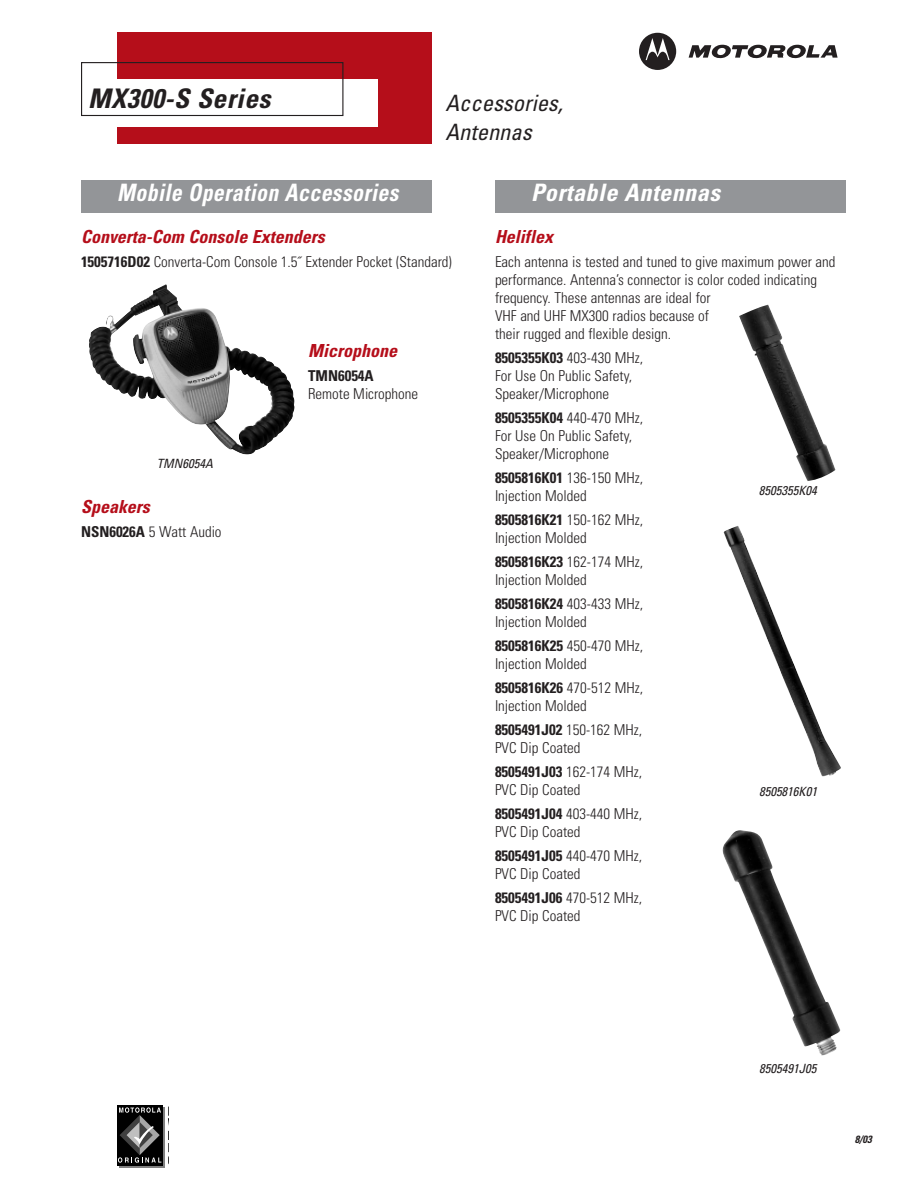
<style>
.page{position:relative;width:918px;height:1188px;background:#fff}
.page>*{position:absolute;margin:0;border:0;box-sizing:border-box;transform-origin:0 0}
.t1{font:italic 700 condensed 27px "Univers";letter-spacing:.02em;color:#231f20}
.t2{font:italic 700 condensed 24px "Univers";letter-spacing:.02em;color:#fff;scale:.9 1}
.t3{font:italic 700 condensed 24px "Univers";letter-spacing:.02em;color:#fff}
.t4{font:italic condensed 22.5px/28.5px "Univers";color:#231f20}
.t5{font:italic 700 condensed 18px "Univers";color:#b50e1a}
.t6{font:300 condensed 15px/18px "Univers";color:#231f20}
.t7{font:700 condensed 15px "Univers";color:#231f20}
.t8{font:italic condensed 12.75px "Univers";color:#231f20}
.t9{font:italic 700 condensed 10.5px "Univers";color:#231f20}
.s1{font-weight:700}
</style>
<div class="page">
<svg style="left:119px;top:1107px;width:46px;height:61px"></svg>
<div style="left:117px;top:1105px;width:45px;height:60px;background:#000"></div>
<svg style="left:118px;top:1107px;width:43px;height:56px"></svg>
<div style="left:117px;top:33px;width:315px;height:111px;background:#b50e1a"></div>
<svg style="left:639px;top:33px;width:37px;height:37px"></svg>
<svg style="left:689px;top:45px;width:149px;height:14px"></svg>
<div style="left:81px;top:79px;width:297px;height:48px;background:#fff"></div>
<div style="left:81px;top:62px;width:262px;height:54px;border:1px solid #231f20"></div>
<div style="left:81px;top:180px;width:351px;height:33px;background:#939598"></div>
<div style="left:495px;top:180px;width:351px;height:33px;background:#939598"></div>
<img style="left:89px;top:284px;width:206px;height:171px">
<img style="left:739px;top:305px;width:97px;height:176px">
<img style="left:724px;top:526px;width:117px;height:250px">
<img style="left:723px;top:830px;width:117px;height:225px">
<h1 class="t1" style="left:88px;top:89px;width:184px">MX300-S Series</h1>
<h3 class="t4" style="left:446px;top:91px;width:119px">Accessories,<br>Antennas</h3>
<h2 class="t2" style="left:117px;top:184px;width:314px">Mobile Operation Accessories</h2>
<p class="t5" style="left:81px;top:230px;width:245px">Converta-Com Console Extenders</p>
<p class="t6" style="left:81px;top:254px;width:372px"><span class="s1">1505716D02</span> Converta-Com Console 1.5˝ Extender Pocket (Standard)</p>
<p class="t8" style="left:157px;top:458px;width:57px">TMN6054A</p>
<p class="t5" style="left:81px;top:500px;width:70px">Speakers</p>
<p class="t6" style="left:81px;top:524px;width:142px"><span class="s1">NSN6026A</span> 5 Watt Audio</p>
<p class="t5" style="left:308px;top:344px;width:90px">Microphone</p>
<p class="t7" style="left:308px;top:370px;width:67px">TMN6054A</p>
<p class="t6" style="left:308px;top:386px;width:112px">Remote Microphone</p>
<h2 class="t3" style="left:531px;top:184px;width:191px">Portable Antennas</h2>
<p class="t5" style="left:495px;top:230px;width:60px">Heliflex</p>
<p class="t6" style="left:495px;top:254px;width:342px">Each antenna is tested and tuned to give maximum power and performance. Antenna’s connector is color coded indicating frequency. These antennas are ideal for<br>VHF and UHF MX300 radios because of<br>their rugged and flexible design.</p>
<p class="t6" style="left:495px;top:350px;width:150px"><span class="s1">8505355K03</span> 403-430 MHz,<br>For Use On Public Safety,<br>Speaker/Microphone</p>
<p class="t6" style="left:495px;top:410px;width:150px"><span class="s1">8505355K04</span> 440-470 MHz,<br>For Use On Public Safety,<br>Speaker/Microphone</p>
<p class="t6" style="left:495px;top:470px;width:150px"><span class="s1">8505816K01</span> 136-150 MHz,<br>Injection Molded</p>
<p class="t6" style="left:495px;top:512px;width:150px"><span class="s1">8505816K21</span> 150-162 MHz,<br>Injection Molded</p>
<p class="t6" style="left:495px;top:554px;width:150px"><span class="s1">8505816K23</span> 162-174 MHz,<br>Injection Molded</p>
<p class="t6" style="left:495px;top:596px;width:150px"><span class="s1">8505816K24</span> 403-433 MHz,<br>Injection Molded</p>
<p class="t6" style="left:495px;top:638px;width:150px"><span class="s1">8505816K25</span> 450-470 MHz,<br>Injection Molded</p>
<p class="t6" style="left:495px;top:680px;width:150px"><span class="s1">8505816K26</span> 470-512 MHz,<br>Injection Molded</p>
<p class="t6" style="left:495px;top:722px;width:149px"><span class="s1">8505491J02</span> 150-162 MHz,<br>PVC Dip Coated</p>
<p class="t6" style="left:495px;top:764px;width:149px"><span class="s1">8505491J03</span> 162-174 MHz,<br>PVC Dip Coated</p>
<p class="t6" style="left:495px;top:806px;width:149px"><span class="s1">8505491J04</span> 403-440 MHz,<br>PVC Dip Coated</p>
<p class="t6" style="left:495px;top:848px;width:149px"><span class="s1">8505491J05</span> 440-470 MHz,<br>PVC Dip Coated</p>
<p class="t6" style="left:495px;top:890px;width:149px"><span class="s1">8505491J06</span> 470-512 MHz,<br>PVC Dip Coated</p>
<p class="t8" style="left:759px;top:486px;width:60px">8505355K04</p>
<p class="t8" style="left:759px;top:787px;width:60px">8505816K01</p>
<p class="t8" style="left:759px;top:1063px;width:59px">8505491J05</p>
<p class="t9" style="left:855px;top:1136px;width:18px">8/03</p>
</div>
